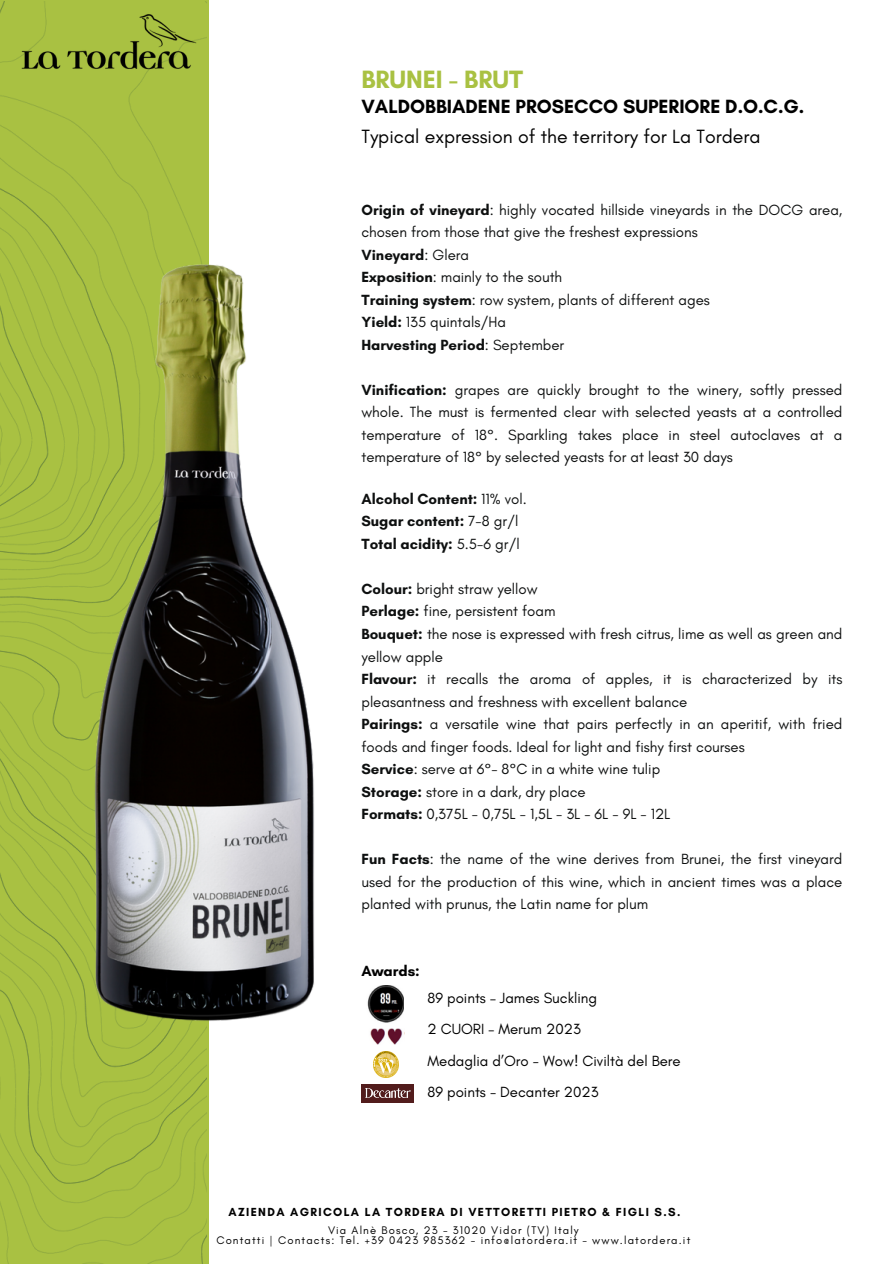
<style>
.page{position:relative;width:894px;height:1264px;background:#fff}
.page>*{position:absolute;margin:0;border:0;box-sizing:border-box;transform-origin:0 0}
.t1{font:700 25.5px "Glacial Indifference";color:#a9c142}
.t2{font:19.5px/30.3px "Glacial Indifference";color:#000}
.t3{font:15px/22.5px "Glacial Indifference";color:#0e1010}
.t4{font:15px/31.5px "Glacial Indifference";color:#000}
.t5{font:700 15px/22.5px "Glacial Indifference";color:#0e1010}
.t6{font:700 15px "Glacial Indifference";color:#000}
.t7{font:700 11.85px "Glacial Indifference";letter-spacing:.115em;color:#000}
.t8{font:11.25px "Glacial Indifference";letter-spacing:.1em;color:#000}
.s1{font-weight:700}
.s2{font-weight:400}
</style>
<div class="page">
<img style="left:0;top:74px;width:206px;height:1189px">
<img style="left:0;top:0;width:209px;height:74px">
<img style="left:367px;top:985px;width:37px;height:38px">
<img style="left:370px;top:1028px;width:35px;height:16px">
<div style="left:361px;top:1084px;width:53px;height:18px;background:#521c1c"></div>
<img style="left:365px;top:1088px;width:45px;height:9px">
<img style="left:87px;top:237px;width:228px;height:792px">
<img style="left:373px;top:1051px;width:26px;height:26px">
<h4 class="t1" style="left:361px;top:63px;width:163px">BRUNEI - BRUT</h4>
<h4 class="t2" style="left:361px;top:91px;width:444px"><span class="s1">VALDOBBIADENE PROSECCO SUPERIORE D.O.C.G.<br></span>Typical expression of the territory for La Tordera</h4>
<h4 class="t3" style="left:361px;top:198px;width:482px"><span class="s1">Origin of vineyard</span>: highly vocated hillside vineyards in the DOCG area, chosen from those that give the freshest expressions<br><span class="s1">Vineyard</span>: Glera<br><span class="s1">Exposition</span>: mainly to the south<br><span class="s1">Training system</span>: row system, plants of different ages<br><span class="s1">Yield:</span> 135 quintals/Ha<br><span class="s1">Harvesting Period</span>: September</h4>
<h4 class="t3" style="left:361px;top:378px;width:482px;text-align:justify"><span class="s1">Vinification:</span> grapes are quickly brought to the winery, softly pressed whole. The must is fermented clear with selected yeasts at a controlled temperature of 18°. Sparkling takes place in steel autoclaves at a temperature of 18° by selected yeasts for at least 30 days</h4>
<p class="t5" style="left:361px;top:487px;width:167px">Alcohol Content: <span class="s2">11% vol.<br></span>Sugar content: <span class="s2">7-8 gr/l<br></span>Total acidity: <span class="s2">5.5-6 gr/l</span></p>
<h3 class="t3" style="left:361px;top:577px;width:482px"><span class="s1">Colour:</span> bright straw yellow<br><span class="s1">Perlage:</span> fine, persistent foam<br><span class="s1">Bouquet:</span> the nose is expressed with fresh citrus, lime as well as green and yellow apple<br><span class="s1">Flavour:</span> it recalls the aroma of apples, it is characterized by its pleasantness and freshness with excellent balance<br><span class="s1">Pairings:</span> a versatile wine that pairs perfectly in an aperitif, with fried foods and finger foods. Ideal for light and fishy first courses<br><span class="s1">Service</span>: serve at 6°- 8°C in a white wine tulip<br><span class="s1">Storage:</span> store in a dark, dry place<br><span class="s1">Formats:</span> 0,375L - 0,75L - 1,5L - 3L - 6L - 9L - 12L</h3>
<p class="t3" style="left:361px;top:847px;width:482px;text-align:justify"><span class="s1">Fun Facts</span>: the name of the wine derives from Brunei, the first vineyard used for the production of this wine, which in ancient times was a place planted with prunus, the Latin name for plum</p>
<h4 class="t6" style="left:361px;top:961px;width:60px">Awards:</h4>
<p class="t4" style="left:427px;top:981px;width:255px">89 points – James Suckling<br>2 CUORI – Merum 2023<br>Medaglia d’Oro - Wow! Civiltà del Bere<br>89 points - Decanter 2023</p>
<h1 class="t7" style="left:228px;top:1204px;width:453px">AZIENDA AGRICOLA LA TORDERA DI VETTORETTI PIETRO &amp; FIGLI S.S.</h1>
<h2 class="t8" style="left:328px;top:1222px;width:252px">Via Alnè Bosco, 23 - 31020 Vidor (TV) Italy</h2>
<h4 class="t8" style="left:216px;top:1233px;width:475px">Contatti | Contacts: Tel. +39 0423 985362 - info@latordera.it - www.latordera.it</h4>
</div>
